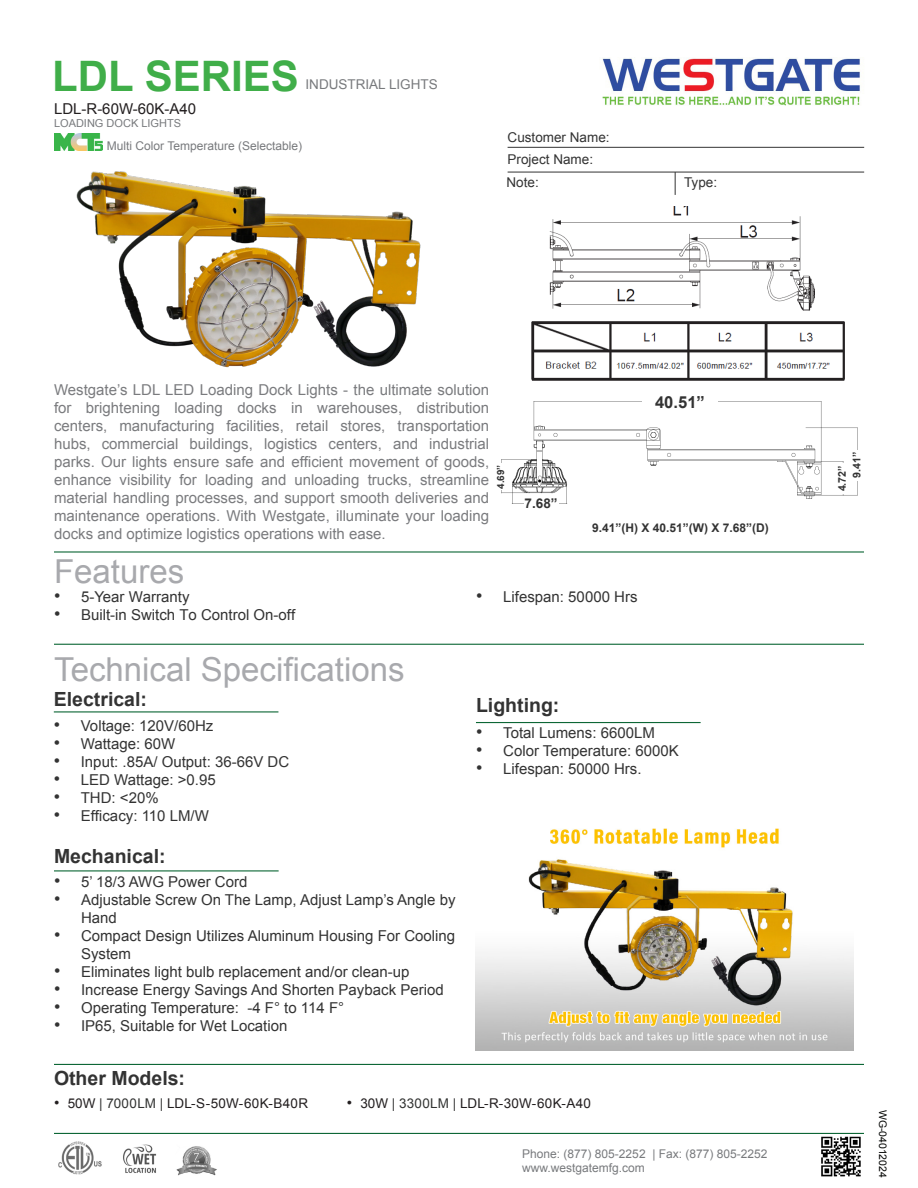
<style>
.page{position:relative;width:918px;height:1188px;background:#fff}
.page>*{position:absolute;margin:0;border:0;box-sizing:border-box;transform-origin:0 0}
.t1{font:700 42px "Arial";color:#40ae49}
.t2{font:33px "Arial";color:#a8a9ad}
.t3{font:700 19.5px "Arial";color:#333}
.t4{font:700 16.65px "Arial";color:#333}
.t5{font:15px/18px "Arial";color:#333}
.t6{font:15px/18px "Arial";color:#7a7b7e;text-align:justify}
.t7{font:15px "Arial";color:#231f20}
.t8{font:13.5px "Arial";letter-spacing:.015em;color:#231f20}
.t9{font:13.5px "Arial";color:#333}
.t10{font:13.5px "Arial";color:#787a7d}
.t11{font:700 13.5px "Arial";color:#333}
.t12{font:12px "Arial";color:#787a7d}
.t13{font:700 12px "Arial";color:#333}
.t14{font:10.95px "Arial";color:#787a7d}
.t15{font:700 10.65px "Arial";color:#333}
.t16{font:10.5px "Arial";letter-spacing:-.005em;color:#040503}
.t17{font:700 9.9px "Arial";color:#333}
.s1{font-size:18px}
.s2{font-style:inherit}
.s3{font-size:15.15px}
.s4{color:#333}
.s5{color:#323332}
</style>
<div class="page">
<img style="left:76px;top:171px;width:345px;height:197px">
<hr style="left:54px;top:551px;width:810px;height:2px;background:#0d6736">
<hr style="left:508px;top:147px;width:356px;height:1px;background:#333">
<svg style="left:675px;top:173px;width:1px;height:22px"></svg>
<hr style="left:508px;top:172px;width:356px;height:1px;background:#333">
<hr style="left:54px;top:644px;width:810px;height:1px;background:#0d6736">
<hr style="left:54px;top:1064px;width:810px;height:1px;background:#0d6736">
<hr style="left:54px;top:1133px;width:810px;height:1px;background:#0d6736">
<hr style="left:54px;top:711px;width:224px;height:1px;background:#0d6736">
<img style="left:602px;top:58px;width:258px;height:48px">
<img style="left:531px;top:321px;width:314px;height:60px">
<hr style="left:476px;top:722px;width:225px;height:1px;background:#0d6736">
<hr style="left:54px;top:870px;width:225px;height:1px;background:#0d6736">
<img style="left:501px;top:401px;width:357px;height:103px">
<div style="left:838px;top:463px;width:9px;height:31px;background:#fff"></div>
<div style="left:853px;top:450px;width:9px;height:30px;background:#fff"></div>
<div style="left:642px;top:396px;width:76px;height:14px;background:#fff"></div>
<div style="left:524px;top:498px;width:34px;height:10px;background:#fff"></div>
<div style="left:497px;top:463px;width:9px;height:27px;background:#fff"></div>
<img style="left:54px;top:134px;width:48px;height:17px">
<img style="left:549px;top:206px;width:266px;height:105px">
<img style="left:475px;top:828px;width:379px;height:222px">
<img style="left:821px;top:1136px;width:40px;height:41px">
<img style="left:58px;top:1141px;width:44px;height:33px">
<img style="left:123px;top:1144px;width:34px;height:29px">
<img style="left:176px;top:1146px;width:41px;height:30px">
<p class="t1" style="left:52px;top:48px;width:248px">LDL SERIES</p>
<p class="t7" style="left:54px;top:99px;width:144px">LDL-R-60W-60K-A40</p>
<p class="t14" style="left:54px;top:116px;width:129px">LOADING DOCK LIGHTS</p>
<p class="t10" style="left:306px;top:75px;width:134px">INDUSTRIAL LIGHTS</p>
<p class="t12" style="left:107px;top:138px;width:197px">Multi Color Temperature (Selectable)</p>
<p class="t9" style="left:508px;top:128px;width:104px">Customer Name:</p>
<p class="t9" style="left:508px;top:150px;width:87px">Project Name:</p>
<p class="t9" style="left:507px;top:173px;width:34px">Note:</p>
<p class="t9" style="left:684px;top:173px;width:35px">Type:</p>
<p class="t6" style="left:54px;top:381px;width:437px">Westgate’s LDL LED Loading Dock Lights - the ultimate solution for brightening loading docks in warehouses, distribution centers, manufacturing facilities, retail stores, transportation hubs, commercial buildings, logistics centers, and industrial parks. Our lights ensure safe and efficient movement of goods, enhance visibility for loading and unloading trucks, streamline material handling processes, and support smooth deliveries and maintenance operations. With Westgate, illuminate your loading docks and optimize logistics operations with ease.</p>
<p class="t2" style="left:54px;top:550px;width:132px">Features</p>
<p class="t17" style="left:494px;top:489px;width:26px;rotate:-90deg">4.69”</p>
<p class="t11" style="left:525px;top:494px;width:34px">7.68”</p>
<p class="t4" style="left:655px;top:391px;width:51px">40.51”</p>
<p class="t13" style="left:592px;top:520px;width:178px">9.41”(H) X 40.51”(W) X 7.68”(D)</p>
<p class="t5" style="left:54px;top:588px;width:137px"><span class="s1">•</span> 5-Year Warranty</p>
<p class="t5" style="left:54px;top:606px;width:243px"><span class="s1">•</span> Built-in <span class="s2">S</span>witch <span class="s2">T</span>o <span class="s2">C</span>ontrol <span class="s2">O</span>n-off</p>
<p class="t2" style="left:54px;top:647px;width:352px">Technical Specifications</p>
<p class="t3" style="left:54px;top:686px;width:95px">Electrical:</p>
<p class="t5" style="left:54px;top:716px;width:161px"><span class="s1">•</span> Voltage: 120V/60Hz</p>
<p class="t5" style="left:54px;top:734px;width:123px"><span class="s1">•</span> Wattage: 60W</p>
<p class="t5" style="left:54px;top:752px;width:237px"><span class="s1">•</span> Input: .85A/ Output: 36-66V DC</p>
<p class="t5" style="left:54px;top:770px;width:163px"><span class="s1">•</span> LED Wattage: &gt;0.95</p>
<p class="t5" style="left:54px;top:788px;width:106px"><span class="s1">•</span> THD: &lt;20%</p>
<p class="t5" style="left:54px;top:806px;width:157px"><span class="s1">•</span> Efficacy: 110 LM/W</p>
<p class="t3" style="left:54px;top:843px;width:113px">Mechanical:</p>
<p class="t5" style="left:54px;top:873px;width:195px"><span class="s1">•</span> 5’ 18/3 AWG Power Cord</p>
<p class="t5" style="left:81px;top:891px;width:376px;text-indent:-27px"><span class="s1">•</span> Adjustable Screw On The Lamp, Adjust Lamp’s Angle by<br>Hand</p>
<p class="t5" style="left:81px;top:927px;width:376px;text-indent:-27px"><span class="s1">•</span> Compact Design Utilizes Aluminum Housing For Cooling<br>System</p>
<p class="t5" style="left:54px;top:963px;width:357px"><span class="s1">•</span> Eliminates light bulb replacement and/or clean-up</p>
<p class="t5" style="left:54px;top:981px;width:391px"><span class="s1">•</span> Increase Energy Savings And Shorten Payback Period</p>
<p class="t5" style="left:54px;top:999px;width:292px"><span class="s1">•</span> Operating Temperature: -4 F° to 114 F°</p>
<p class="t5" style="left:54px;top:1017px;width:235px"><span class="s1">•</span> IP65, Suitable for Wet Location</p>
<p class="t3" style="left:54px;top:1065px;width:133px">Other Models:</p>
<p class="t5" style="left:476px;top:588px;width:163px"><span class="s1">•</span> Lifespan: 50000 Hrs</p>
<p class="t3" style="left:476px;top:692px;width:85px">Lighting:</p>
<p class="t5" style="left:476px;top:724px;width:180px"><span class="s1">•</span> Total Lumens: 6600LM</p>
<p class="t5" style="left:476px;top:742px;width:204px"><span class="s1">•</span> Color Temperature: 6000K</p>
<p class="t5" style="left:476px;top:760px;width:167px"><span class="s1">•</span> Lifespan: 50000 Hrs.</p>
<p class="t8" style="left:54px;top:1094px;width:256px"><span class="s3">•</span> 50W <span class="s4">|</span> <span class="s5">7000LM</span> <span class="s4">|</span> LDL-S-50W-60K-B40R</p>
<p class="t8" style="left:347px;top:1094px;width:246px"><span class="s3">•</span> 30W <span class="s4">|</span> <span class="s5">3300LM</span> <span class="s4">|</span> LDL-R-30W-60K-A40</p>
<p class="t12" style="left:522px;top:1146px;width:247px">Phone: (877) 805-2252 | Fax: (877) 805-2252</p>
<p class="t12" style="left:522px;top:1160px;width:124px">www.westgatemfg.com</p>
<p class="t15" style="left:850px;top:478px;width:28px;rotate:-90deg">9.41”</p>
<p class="t15" style="left:835px;top:491px;width:28px;rotate:-90deg">4.72”</p>
<p class="t16" style="left:890px;top:1110px;width:69px;rotate:90deg">WG-04012024</p>
</div>
